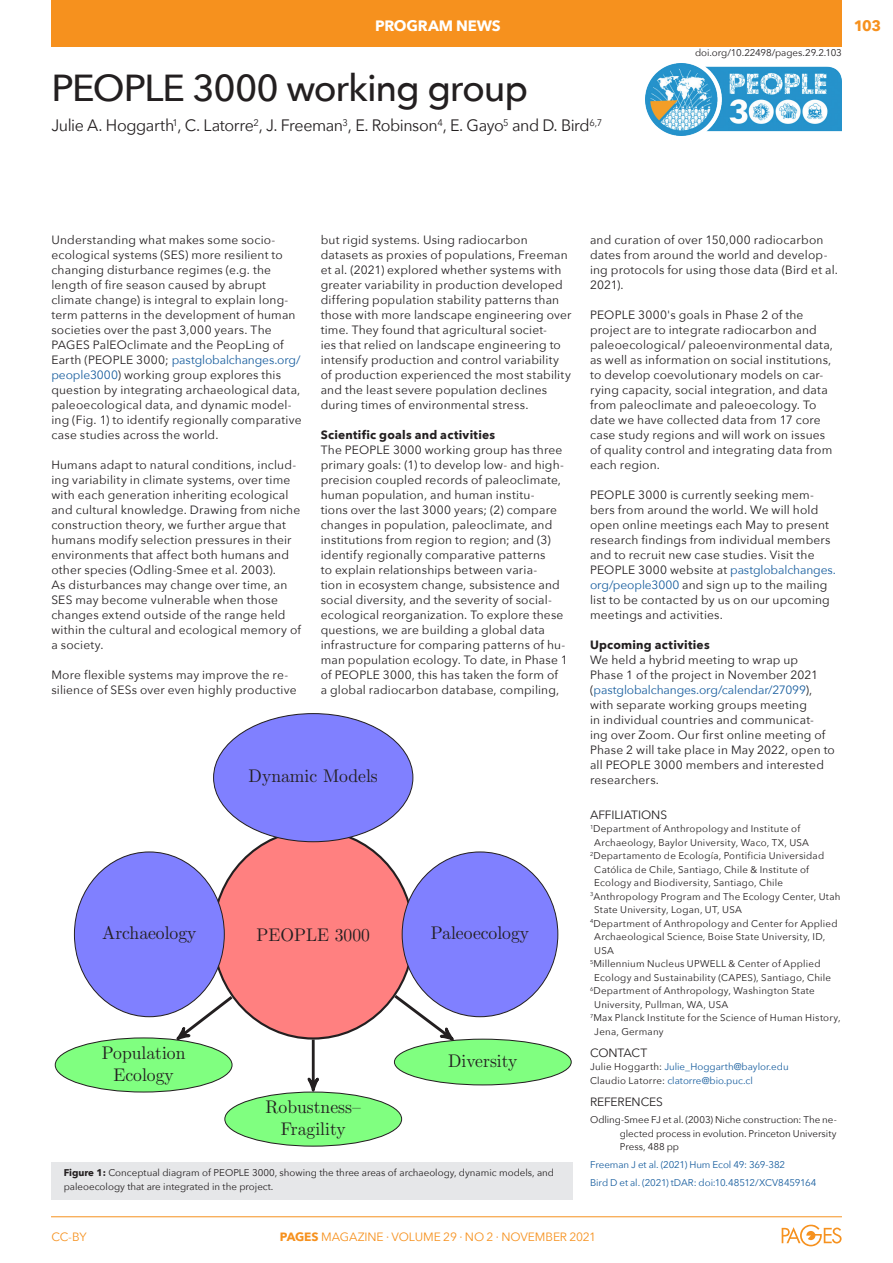
<style>
.page{position:relative;width:893px;height:1263px;background:#fff}
.page>*{position:absolute;margin:0;border:0;box-sizing:border-box;transform-origin:0 0}
.ARTICLE-Title{font:500 37.5px "Avenir Next";letter-spacing:-.035em;color:#231f20}
.t1{font:18.3px/21.9px "CMR10";color:#231f20;text-align:center;scale:.96 1}
.ARTICLE-Authors{font:16.5px "Avenir Next";letter-spacing:-.025em;color:#231f20}
.t2{font:700 15px "Avenir Next";letter-spacing:-.01em;color:#fff}
.t3{font:700 15px "Avenir Next";color:#f6911e}
._3col-text{font:12px/15px "Avenir Next";letter-spacing:.015em;color:#231f20}
._3col-subtitles{font:700 12px "Avenir Next";letter-spacing:.02em;color:#231f20}
.t4{font:12px "Avenir Next";letter-spacing:-.01em;color:#f6911e}
.ARTICLE-INFO-Title{font:12px "Avenir Next";letter-spacing:-.005em;color:#231f20}
.ARTICLE-INFO-Authors{font:9.75px/13.5px "Avenir Next";letter-spacing:.02em;color:#231f20}
.ARTICLE-Figure_Capti{font:9.75px/13.5px "Avenir Next";color:#231f20}
.ARTICLE-INFO-Referen{font:9.75px/13.5px "Avenir Next";letter-spacing:-.005em;color:#231f20;text-align:justify}
.ARTICLE-INFO-Referen-2{font:9.75px "Avenir Next";letter-spacing:-.005em;color:#175d9e}
.ARTICLE-INFO-General{font:9.75px "Avenir Next";letter-spacing:.005em;color:#175d9e}
.DOI{font:9.75px "Avenir Next";letter-spacing:-.005em;color:#231f20}
.s1{color:#175d9e}
.s2{font-weight:700}
.s3{color:#231f20}
</style>
<div class="page">
<hr style="left:51px;top:1216px;width:791px;height:1px;background:#f6911e">
<svg style="left:782px;top:1225px;width:60px;height:21px"></svg>
<div style="left:51px;top:0;width:791px;height:46px;background:#f6911e"></div>
<img style="left:645px;top:64px;width:197px;height:71px">
<div style="left:51px;top:1162px;width:522px;height:37px;background:#e6e7e9"></div>
<div style="left:213px;top:830px;width:200px;height:208px;background:#ff8080;border-radius:50%"></div>
<div style="left:74px;top:852px;width:150px;height:165px;background:#8080ff;border-radius:50%"></div>
<div style="left:402px;top:852px;width:156px;height:165px;background:#8080ff;border-radius:50%"></div>
<div style="left:214px;top:714px;width:199px;height:128px;background:#8080ff;border-radius:50%"></div>
<div style="left:225px;top:1092px;width:177px;height:54px;background:#80ff80;border-radius:50%"></div>
<div style="left:55px;top:1038px;width:177px;height:54px;background:#80ff80;border-radius:50%"></div>
<div style="left:55px;top:1037px;width:177px;height:55px;border:1px solid #231f20;border-radius:50%"></div>
<div style="left:394px;top:1039px;width:177px;height:46px;background:#80ff80;border-radius:50%"></div>
<div style="left:394px;top:1039px;width:178px;height:46px;border:1px solid #231f20;border-radius:50%"></div>
<svg style="left:174px;top:980px;width:64px;height:63px"></svg>
<svg style="left:391px;top:981px;width:65px;height:62px"></svg>
<svg style="left:282px;top:1037px;width:62px;height:57px"></svg>
<p class="t2" style="left:375px;top:12px;width:127px">PROGRAM NEWS</p>
<p class="t3" style="left:854px;top:12px;width:29px">103</p>
<p class="ARTICLE-Title" style="left:51px;top:56px;width:478px">PEOPLE 3000 working group</p>
<p class="ARTICLE-Authors" style="left:51px;top:112px;width:552px">Julie A. Hoggarth<sup>1</sup>, C. Latorre<sup>2</sup>, J. Freeman<sup>3</sup>, E. Robinson<sup>4</sup>, E. Gayo<sup>5</sup> and D. Bird<sup>6,7</sup></p>
<p class="DOI" style="left:695px;top:45px;width:148px">doi.org/10.22498/pages.29.2.103</p>
<p class="_3col-text" style="left:51px;top:232px;width:252px">Understanding what makes some socio&shy;ecological systems (SES) more resilient to changing disturbance regimes (e.g. the length of fire season caused by abrupt climate change) is integral to explain long&shy;term patterns in the development of human societies over the past 3,000 years. The PAGES PalEOclimate and the PeopLing of Earth (PEOPLE 3000; <span class="s1">pastglobalchanges.org/ people3000</span>) working group explores this question by integrating archaeological data, paleoecological data, and dynamic model&shy;ing (Fig. 1) to identify regionally comparative case studies across the world.</p>
<p class="_3col-text" style="left:51px;top:457px;width:251px">Humans adapt to natural conditions, includ&shy;ing variability in climate systems, over time with each generation inheriting ecological and cultural knowledge. Drawing from niche construction theory, we further argue that humans modify selection pressures in their environments that affect both humans and other species (Odling-Smee et al. 2003).<br>As disturbances may change over time, an SES may become vulnerable when those changes extend outside of the range held within the cultural and ecological memory of a society.</p>
<p class="_3col-text" style="left:51px;top:667px;width:247px">More flexible systems may improve the re&shy;silience of SESs over even highly productive</p>
<p class="_3col-text" style="left:321px;top:232px;width:252px">but rigid systems. Using radiocarbon datasets as proxies of populations, Freeman et al. (2021) explored whether systems with greater variability in production developed differing population stability patterns than those with more landscape engineering over time. They found that agricultural societ-<br>ies that relied on landscape engineering to intensify production and control variability of production experienced the most stability and the least severe population declines during times of environmental stress.</p>
<p class="_3col-subtitles" style="left:321px;top:424px;width:176px">Scientific goals and activities</p>
<p class="_3col-text" style="left:321px;top:442px;width:249px">The PEOPLE 3000 working group has three primary goals: (1) to develop low- and high&shy;precision coupled records of paleoclimate, human population, and human institu-<br>tions over the last 3000 years; (2) compare changes in population, paleoclimate, and institutions from region to region; and (3) identify regionally comparative patterns<br>to explain relationships between varia-<br>tion in ecosystem change, subsistence and social diversity, and the severity of social&shy;ecological reorganization. To explore these questions, we are building a global data infrastructure for comparing patterns of hu&shy;man population ecology. To date, in Phase 1 of PEOPLE 3000, this has taken the form of<br>a global radiocarbon database, compiling,</p>
<p class="t1" style="left:249px;top:767px;width:136px">Dynamic Models</p>
<p class="t1" style="left:102px;top:923px;width:100px">Archaeology</p>
<p class="t1" style="left:256px;top:925px;width:120px">PEOPLE 3000</p>
<p class="t1" style="left:431px;top:923px;width:104px">Paleoecology</p>
<p class="t1" style="left:102px;top:1043px;width:89px">Population<br>Ecology</p>
<p class="t1" style="left:448px;top:1051px;width:74px">Diversity</p>
<p class="t1" style="left:266px;top:1097px;width:101px">Robustness–<br>Fragility</p>
<p class="ARTICLE-Figure_Capti" style="left:64px;top:1165px;width:492px"><span class="s2">Figure 1:</span> Conceptual diagram of PEOPLE 3000, showing the three areas of archaeology, dynamic models, and paleoecology that are integrated in the project.</p>
<p class="_3col-text" style="left:590px;top:232px;width:249px">and curation of over 150,000 radiocarbon dates from around the world and develop&shy;ing protocols for using those data (Bird et al.<br>2021).</p>
<p class="_3col-text" style="left:590px;top:307px;width:244px">PEOPLE 3000's goals in Phase 2 of the project are to integrate radiocarbon and paleoecological/ paleoenvironmental data, as well as information on social institutions, to develop coevolutionary models on car&shy;rying capacity, social integration, and data from paleoclimate and paleoecology. To date we have collected data from 17 core case study regions and will work on issues of quality control and integrating data from each region.</p>
<p class="_3col-text" style="left:590px;top:487px;width:247px">PEOPLE 3000 is currently seeking mem&shy;bers from around the world. We will hold open online meetings each May to present research findings from individual members and to recruit new case studies. Visit the PEOPLE 3000 website at <span class="s1">pastglobalchanges. org/people3000</span> and sign up to the mailing list to be contacted by us on our upcoming meetings and activities.</p>
<p class="_3col-subtitles" style="left:590px;top:634px;width:121px">Upcoming activities</p>
<p class="_3col-text" style="left:590px;top:652px;width:246px">We held a hybrid meeting to wrap up<br>Phase 1 of the project in November 2021 (<span class="s1">pastglobalchanges.org/calendar/27099</span>), with separate working groups meeting<br>in individual countries and communicat-<br>ing over Zoom. Our first online meeting of Phase 2 will take place in May 2022, open to all PEOPLE 3000 members and interested researchers.</p>
<p class="ARTICLE-INFO-Title" style="left:590px;top:804px;width:79px">AFFILIATIONS</p>
<p class="ARTICLE-INFO-Authors" style="left:594px;top:821px;width:216px;text-indent:-4px"><sup>1</sup>Department of Anthropology and Institute of<br>Archaeology, Baylor University, Waco, TX, USA</p>
<p class="ARTICLE-INFO-Authors" style="left:594px;top:848px;width:231px;text-indent:-4px"><sup>2</sup>Departamento de Ecología, Pontificia Universidad<br>Católica de Chile, Santiago, Chile &amp; Institute of<br>Ecology and Biodiversity, Santiago, Chile</p>
<p class="ARTICLE-INFO-Authors" style="left:594px;top:889px;width:248px;text-indent:-4px"><sup>3</sup>Anthropology Program and The Ecology Center, Utah<br>State University, Logan, UT, USA</p>
<p class="ARTICLE-INFO-Authors" style="left:594px;top:916px;width:245px;text-indent:-4px"><sup>4</sup>Department of Anthropology and Center for Applied<br>Archaeological Science, Boise State University, ID,<br>USA</p>
<p class="ARTICLE-INFO-Authors" style="left:594px;top:956px;width:238px;text-indent:-4px"><sup>5</sup>Millennium Nucleus UPWELL &amp; Center of Applied<br>Ecology and Sustainability (CAPES), Santiago, Chile</p>
<p class="ARTICLE-INFO-Authors" style="left:594px;top:983px;width:222px;text-indent:-4px"><sup>6</sup>Department of Anthropology, Washington State<br>University, Pullman, WA, USA</p>
<p class="ARTICLE-INFO-Authors" style="left:594px;top:1010px;width:248px;text-indent:-4px"><sup>7</sup>Max Planck Institute for the Science of Human History,<br>Jena, Germany</p>
<p class="ARTICLE-INFO-Title" style="left:590px;top:1042px;width:59px">CONTACT</p>
<p class="ARTICLE-INFO-General" style="left:590px;top:1058px;width:200px"><span class="s3">Julie Hoggarth:</span> Julie_Hoggarth@baylor.edu</p>
<p class="ARTICLE-INFO-General" style="left:590px;top:1072px;width:164px"><span class="s3">Claudio Latorre:</span> clatorre@bio.puc.cl</p>
<p class="ARTICLE-INFO-Title" style="left:590px;top:1091px;width:75px">REFERENCES</p>
<p class="ARTICLE-INFO-Referen" style="left:620px;top:1113px;width:218px;text-indent:-30px">Odling-Smee FJ et al. (2003) Niche construction: The ne&shy;glected process in evolution. Princeton University Press, 488 pp</p>
<p class="ARTICLE-INFO-Referen-2" style="left:590px;top:1156px;width:197px">Freeman J et al. (2021) Hum Ecol 49: 369-382</p>
<p class="ARTICLE-INFO-Referen-2" style="left:590px;top:1174px;width:228px">Bird D et al. (2021) tDAR: doi:10.48512/XCV8459164</p>
<p class="t4" style="left:51px;top:1227px;width:37px">CC-BY</p>
<p class="t4" style="left:280px;top:1227px;width:241px"><span class="s2">PAGES</span> MAGAZINE ∙ VOLUME 29 ∙ NO 2 ∙ Novem</p>
<p class="t4" style="left:545px;top:1227px;width:52px">ber 2021</p>
</div>
